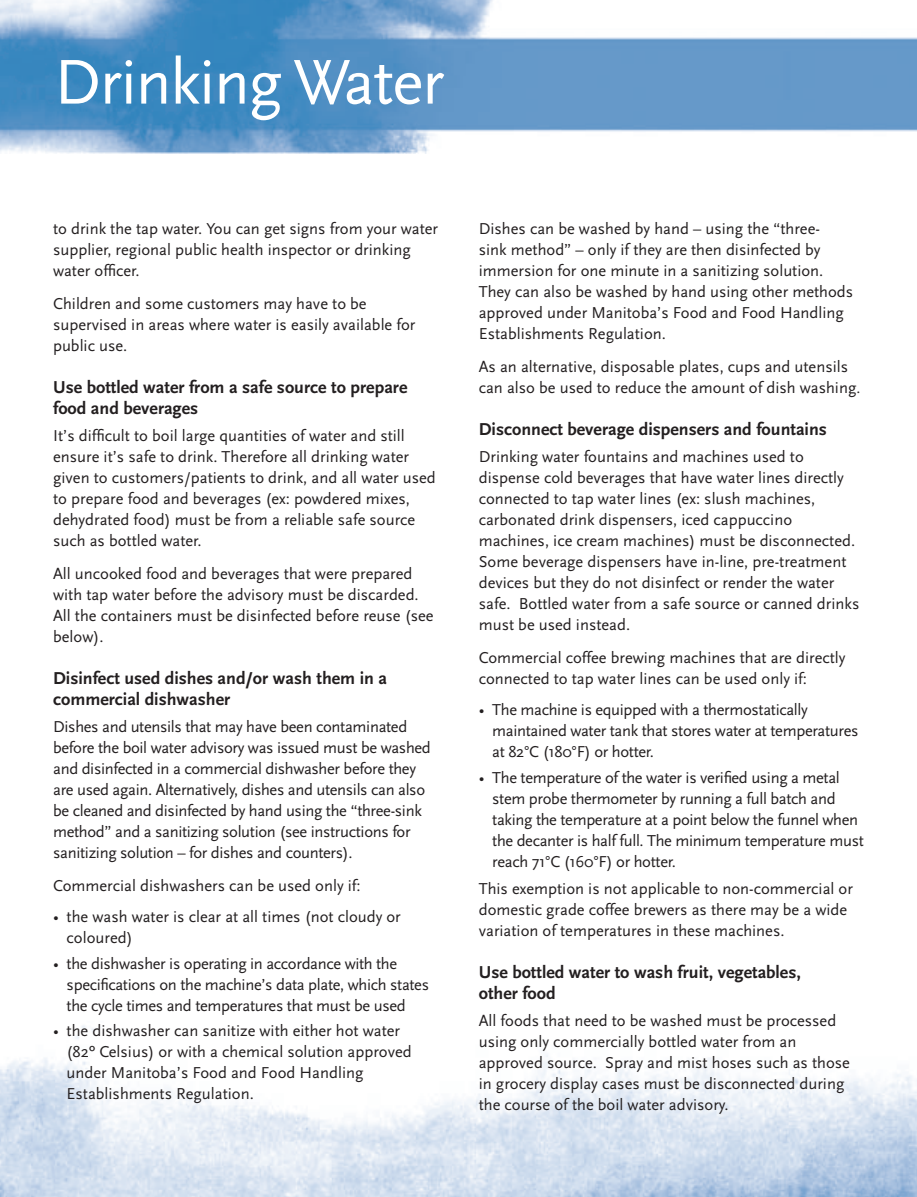
<style>
.page{position:relative;width:917px;height:1197px;background:#fff}
.page>*{position:absolute;margin:0;border:0;box-sizing:border-box;transform-origin:0 0}
.t1{font:66px "Scala Sans";letter-spacing:-.02em;color:#fff}
.t2{font:700 18px/21px "Scala Sans";color:#231f20}
.t3{font:16.5px/21px "Scala Sans";color:#231f20}
.t4{font:16.5px/21px "Scala Sans";letter-spacing:-.02em;color:#231f20}
.s1{font-size:15.75px}
</style>
<div class="page">
<img style="left:0;top:1025px;width:916px;height:172px">
<img style="left:0;top:0;width:916px;height:153px">
<h1 class="t1" style="left:54px;top:46px;width:391px">Drinking Water</h1>
<p class="t3" style="left:53px;top:218px;width:386px">to drink the tap water. You can get signs from your water supplier, regional public health inspector or drinking water officer.</p>
<p class="t3" style="left:53px;top:293px;width:364px">Children and some customers may have to be supervised in areas where water is easily available for public use.</p>
<p class="t2" style="left:53px;top:377px;width:356px">Use bottled water from a safe source to prepare food and beverages</p>
<p class="t3" style="left:53px;top:425px;width:384px">It’s difficult to boil large quantities of water and still ensure it’s safe to drink. Therefore all drinking water given to customers/patients to drink, and all water used to prepare food and beverages (ex: powdered mixes, dehydrated food) must be from a reliable safe source such as bottled water.</p>
<p class="t3" style="left:53px;top:563px;width:382px">All uncooked food and beverages that were prepared with tap water before the advisory must be discarded.<br>All the containers must be disinfected before reuse (see below).</p>
<p class="t2" style="left:53px;top:668px;width:335px">Disinfect used dishes and/or wash them in a commercial dishwasher</p>
<p class="t4" style="left:53px;top:716px;width:379px">Dishes and utensils that may have been contaminated before the boil water advisory was issued must be washed and disinfected in a commercial dishwasher before they are used again. Alternatively, dishes and utensils can also be cleaned and disinfected by hand using the “three-sink method” and a sanitizing solution (see instructions for sanitizing solution – for dishes and counters).</p>
<p class="t3" style="left:53px;top:875px;width:309px">Commercial dishwashers can be used only if:</p>
<p class="t3" style="left:67px;top:907px;width:335px;text-indent:-13px">• the wash water is clear at all times (not cloudy or coloured)</p>
<p class="t4" style="left:67px;top:953px;width:364px;text-indent:-13px">• the dishwasher is operating in accordance with the specifications on the machine’s data plate, which states the cycle times and temperatures that must be used</p>
<p class="t3" style="left:67px;top:1021px;width:346px;text-indent:-13px">• the dishwasher can sanitize with either hot water (82º Celsius) or with a chemical solution approved under Manitoba’s Food and Food Handling Establishments Regulation.</p>
<p class="t3" style="left:478px;top:218px;width:376px">Dishes can be washed by hand – using the “three-<br>sink method” – only if they are then disinfected by immersion for one minute in a sanitizing solution.<br>They can also be washed by hand using other methods approved under Manitoba’s Food and Food Handling Establishments Regulation.</p>
<p class="t3" style="left:478px;top:356px;width:383px">As an alternative, disposable plates, cups and utensils can also be used to reduce the amount of dish washing<span class="s1">.</span></p>
<p class="t2" style="left:478px;top:419px;width:349px">Disconnect beverage dispensers and fountains</p>
<p class="t3" style="left:478px;top:446px;width:382px">Drinking water fountains and machines used to dispense cold beverages that have water lines directly connected to tap water lines (ex: slush machines, carbonated drink dispensers, iced cappuccino machines, ice cream machines) must be disconnected.<br>Some beverage dispensers have in-line, pre-treatment devices but they do not disinfect or render the water safe. Bottled water from a safe source or canned drinks must be used instead.</p>
<p class="t3" style="left:478px;top:647px;width:368px">Commercial coffee brewing machines that are directly connected to tap water lines can be used only if:</p>
<p class="t4" style="left:492px;top:700px;width:368px;text-indent:-13px">• The machine is equipped with a thermostatically maintained water tank that stores water at temperatures at 82°C (180°F) or hotter.</p>
<p class="t4" style="left:492px;top:767px;width:373px;text-indent:-13px">• The temperature of the water is verified using a metal stem probe thermometer by running a full batch and taking the temperature at a point below the funnel when the decanter is half full. The minimum temperature must reach 71°C (160°F) or hotter.</p>
<p class="t3" style="left:478px;top:878px;width:375px">This exemption is not applicable to non-commercial or domestic grade coffee brewers as there may be a wide variation of temperatures in these machines.</p>
<p class="t2" style="left:478px;top:962px;width:323px">Use bottled water to wash fruit, vegetables, other food</p>
<p class="t3" style="left:478px;top:1010px;width:372px">All foods that need to be washed must be processed using only commercially bottled water from an approved source. Spray and mist hoses such as those in grocery display cases must be disconnected during the course of the boil water advisory.</p>
</div>
